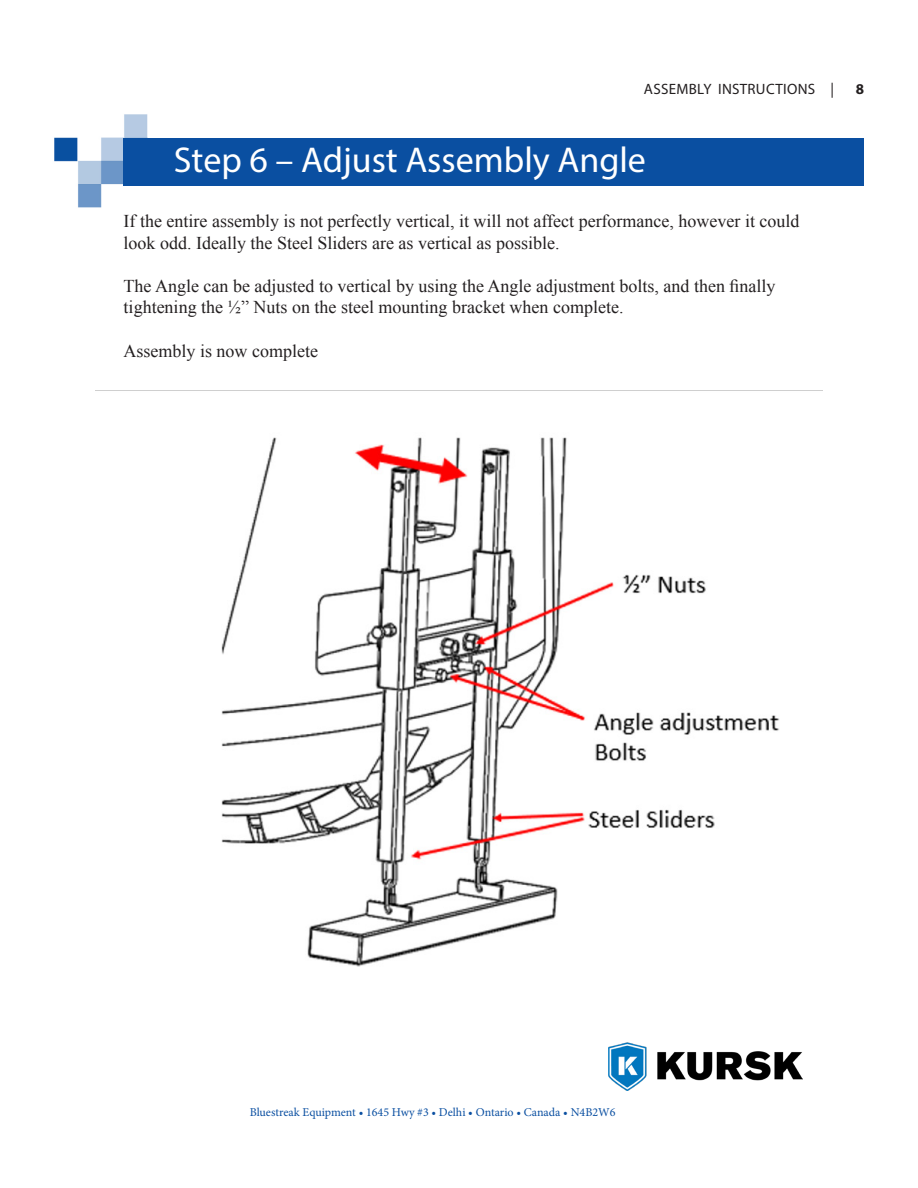
<style>
.page{position:relative;width:918px;height:1188px;background:#fff}
.page>*{position:absolute;margin:0;border:0;box-sizing:border-box;transform-origin:0 0}
.Chapter_Name{font:36px "Myriad Pro";color:#fff}
.t1{font:18px/21.6px "Times New Roman";color:#231f20}
.t2{font:15px "Myriad Pro";letter-spacing:.02em;color:#231f20}
.t3{font:700 15px "Myriad Pro";color:#231f20}
.t4{font:12px "Minion Pro";color:#0a4fa1}
</style>
<div class="page">
<img style="left:609px;top:1042px;width:194px;height:49px">
<img style="left:54px;top:114px;width:93px;height:94px">
<div style="left:124px;top:138px;width:740px;height:47px;background:#0a4fa1"></div>
<img style="left:221px;top:437px;width:558px;height:530px">
<p class="t2" style="left:644px;top:80px;width:192px">ASSEMBLY INSTRUCTIONS |</p>
<p class="t3" style="left:856px;top:79px;width:10px">8</p>
<p class="Chapter_Name" style="left:174px;top:138px;width:474px">Step 6 – Adjust Assembly Angle</p>
<p class="t1" style="left:124px;top:210px;width:677px">If the entire assembly is not perfectly vertical, it will not affect performance, however it could look odd. Ideally the Steel Sliders are as vertical as possible.</p>
<p class="t1" style="left:124px;top:275px;width:653px">The Angle can be adjusted to vertical by using the Angle adjustment bolts, and then finally tightening the ½” Nuts on the steel mounting bracket when complete.</p>
<p class="t1" style="left:124px;top:339px;width:196px">Assembly is now complete</p>
<p class="t4" style="left:250px;top:1104px;width:367px">Bluestreak Equipment • 1645 Hwy #3 • Delhi • Ontario • Canada • N4B2W6</p>
</div>
